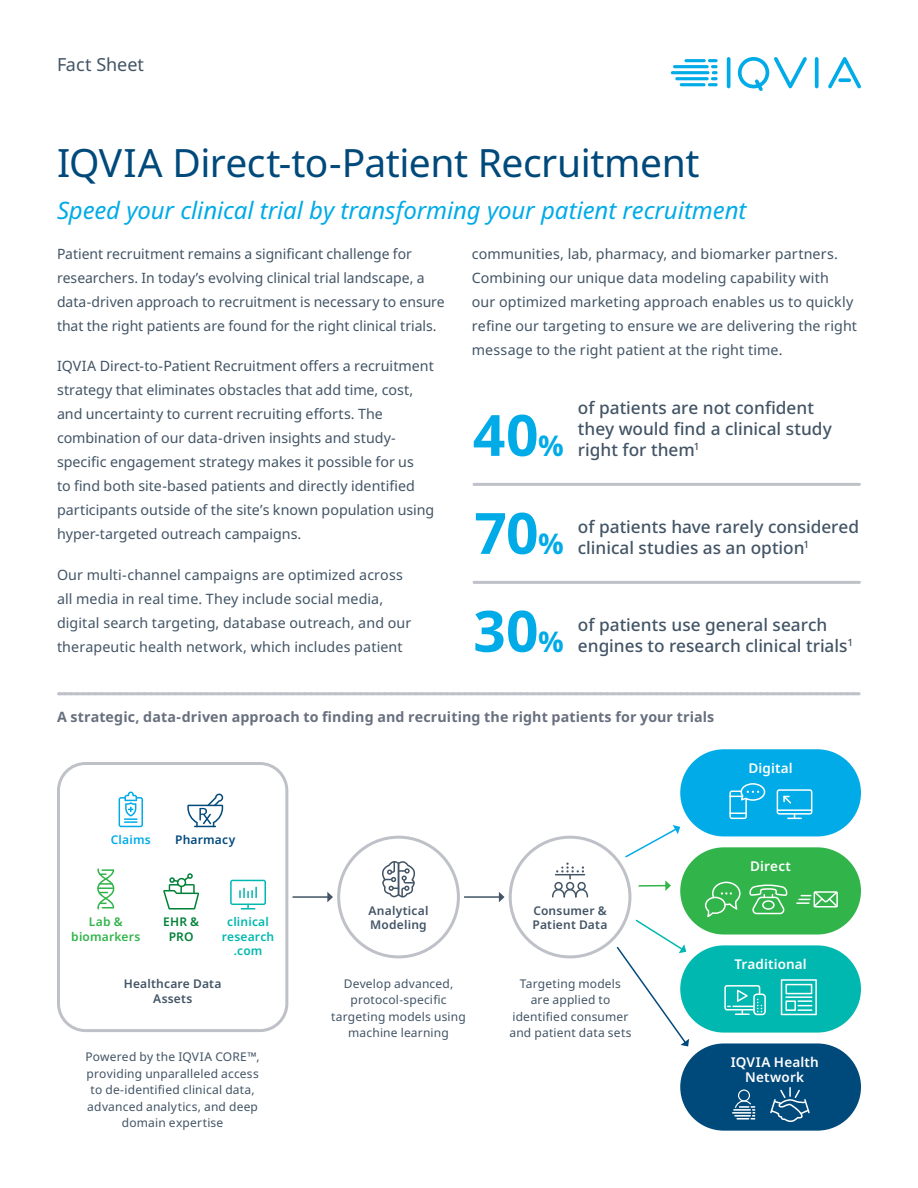
<style>
.page{position:relative;width:918px;height:1188px;background:#fff}
.page>*{position:absolute;margin:0;border:0;box-sizing:border-box;transform-origin:0 0}
.t1{font:700 57px "Noto Sans";color:#00abe7}
.t2{font:39px "Noto Sans";letter-spacing:-.015em;color:#00497b}
.t3{font:italic 24px "Noto Sans";letter-spacing:-.005em;color:#00abe7}
.t4{font:18px "Noto Sans";color:#425465}
.t5{font:500 17.25px/20.7px "Noto Sans";color:#425465}
.t6{font:14.25px/24px "Noto Sans";letter-spacing:.005em;color:#425465}
.t7{font:700 14.25px "Noto Sans";letter-spacing:.005em;color:#686f7e}
.t8{font:600 13.5px/15px "Noto Sans";letter-spacing:.01em;color:#fff;text-align:center}
.t9{font:12px/16.5px "Noto Sans";letter-spacing:.015em;color:#425465;text-align:center}
.t10{font:600 12px/14.4px "Noto Sans";letter-spacing:.015em;color:#425465}
.t11{font:600 12px/14.4px "Noto Sans";letter-spacing:.015em;color:#00b8af;text-align:center}
.t12{font:600 12px/14.4px "Noto Sans";letter-spacing:.015em;color:#31b44a;text-align:center}
.t13{font:600 12px "Noto Sans";letter-spacing:.015em;color:#00497b}
.t14{font:600 12px/14.4px "Noto Sans";letter-spacing:.01em;color:#018138;text-align:center}
.t15{font:600 12px "Noto Sans";letter-spacing:.015em;color:#00abe7}
.t16{font:500 10.05px "Noto Sans";color:#425465}
.s1{font-weight:700;font-size:57px;color:#00abe7}
.s2{font-weight:700;font-size:28.5px;color:#00abe7}
.s3{font-size:28.5px}
</style>
<div class="page">
<hr style="left:727px;top:57px;width:3px;height:31px;background:#00abe7;border-radius:2px">
<svg style="left:815px;top:57px;width:4px;height:31px"></svg>
<svg style="left:737px;top:57px;width:70px;height:34px"></svg>
<svg style="left:828px;top:57px;width:33px;height:32px"></svg>
<hr style="left:680px;top:83px;width:26px;height:3px;background:#00abe7;border-radius:2px">
<svg style="left:708px;top:59px;width:10px;height:27px"></svg>
<hr style="left:675px;top:77px;width:34px;height:3px;background:#00abe7;border-radius:2px">
<hr style="left:671px;top:71px;width:39px;height:3px;background:#00abe7;border-radius:2px">
<hr style="left:673px;top:65px;width:36px;height:3px;background:#00abe7;border-radius:2px">
<hr style="left:684px;top:59px;width:22px;height:3px;background:#00abe7;border-radius:2px">
<hr style="left:474px;top:483px;width:385px;height:3px;background:#bfc1c8">
<hr style="left:474px;top:581px;width:385px;height:3px;background:#bfc1c8">
<svg style="left:59px;top:692px;width:800px;height:3px;background:#c3c5cb"></svg>
<div style="left:680px;top:749px;width:181px;height:87px;background:#00abe7;border-radius:44px"></div>
<svg style="left:729px;top:783px;width:36px;height:36px"></svg>
<svg style="left:777px;top:789px;width:35px;height:30px"></svg>
<div style="left:680px;top:847px;width:181px;height:88px;background:#31b44a;border-radius:44px"></div>
<svg style="left:796px;top:891px;width:42px;height:17px"></svg>
<svg style="left:749px;top:884px;width:38px;height:30px"></svg>
<svg style="left:705px;top:882px;width:36px;height:35px"></svg>
<div style="left:680px;top:945px;width:181px;height:88px;background:#00b8af;border-radius:44px"></div>
<svg style="left:724px;top:985px;width:42px;height:30px"></svg>
<svg style="left:781px;top:979px;width:36px;height:36px"></svg>
<hr style="left:639px;top:885px;width:27px;height:2px;background:#31b44a">
<svg style="left:665px;top:880px;width:6px;height:11px"></svg>
<hr style="left:464px;top:896px;width:36px;height:2px;background:#425465">
<svg style="left:499px;top:892px;width:6px;height:10px"></svg>
<hr style="left:293px;top:896px;width:35px;height:2px;background:#425465">
<svg style="left:327px;top:892px;width:6px;height:10px"></svg>
<svg style="left:625px;top:825px;width:55px;height:33px"></svg>
<svg style="left:615px;top:918px;width:74px;height:128px"></svg>
<div style="left:509px;top:836px;width:122px;height:122px;border:3px solid #bfc1c8;border-radius:50%"></div>
<svg style="left:552px;top:862px;width:36px;height:35px"></svg>
<div style="left:337px;top:836px;width:123px;height:122px;border:3px solid #bfc1c8;border-radius:50%"></div>
<svg style="left:382px;top:861px;width:34px;height:36px"></svg>
<div style="left:57px;top:762px;width:231px;height:270px;border:3px solid #bfc1c8;border-radius:27px"></div>
<svg style="left:119px;top:792px;width:24px;height:35px"></svg>
<svg style="left:230px;top:880px;width:36px;height:30px"></svg>
<svg style="left:97px;top:868px;width:17px;height:42px"></svg>
<svg style="left:187px;top:794px;width:36px;height:33px"></svg>
<svg style="left:163px;top:873px;width:36px;height:37px"></svg>
<div style="left:680px;top:1043px;width:181px;height:88px;background:#00497b;border-radius:44px"></div>
<svg style="left:770px;top:1087px;width:40px;height:35px"></svg>
<svg style="left:732px;top:1090px;width:23px;height:30px"></svg>
<p class="t4" style="left:57px;top:52px;width:89px">Fact Sheet</p>
<h2 class="t2" style="left:57px;top:136px;width:644px">IQVIA Direct-to-Patient Recruitment</h2>
<h3 class="t3" style="left:57px;top:193px;width:691px">Speed your clinical trial by transforming your patient recruitment</h3>
<p class="t6" style="left:57px;top:242px;width:389px">Patient recruitment remains a significant challenge for researchers. In today’s evolving clinical trial landscape, a data-driven approach to recruitment is necessary to ensure that the right patients are found for the right clinical trials.</p>
<p class="t6" style="left:57px;top:355px;width:379px">IQVIA Direct-to-Patient Recruitment offers a recruitment strategy that eliminates obstacles that add time, cost, and uncertainty to current recruiting efforts. The combination of our data-driven insights and study&shy;specific engagement strategy makes it possible for us<br>to find both site-based patients and directly identified participants outside of the site’s known population using hyper-targeted outreach campaigns.</p>
<p class="t6" style="left:57px;top:563px;width:356px">Our multi-channel campaigns are optimized across all media in real time. They include social media, digital search targeting, database outreach, and our therapeutic health network, which includes patient</p>
<p class="t6" style="left:472px;top:242px;width:387px">communities, lab, pharmacy, and biomarker partners.<br>Combining our unique data modeling capability with<br>our optimized marketing approach enables us to quickly refine our targeting to ensure we are delivering the right message to the right patient at the right time.</p>
<p class="t5" style="left:578px;top:398px;width:238px">of patients are not confident</p>
<p class="t5" style="left:578px;top:419px;width:256px">they would find a clinical study</p>
<p class="t5" style="left:473px;top:440px;width:228px"><span class="s1">40</span><span class="s2">%</span> right for them<sup>1</sup></p>
<h1 class="t1" style="left:474px;top:493px;width:91px">70<span class="s3">%</span></h1>
<p class="t5" style="left:578px;top:517px;width:283px">of patients have rarely considered clinical studies as an option</p>
<p class="t16" style="left:804px;top:537px;width:7px">1</p>
<h1 class="t1" style="left:473px;top:591px;width:92px">30<span class="s3">%</span></h1>
<p class="t5" style="left:578px;top:615px;width:271px">of patients use general search engines to research clinical trials</p>
<p class="t16" style="left:847px;top:635px;width:7px">1</p>
<p class="t7" style="left:57px;top:707px;width:659px">A strategic, data-driven approach to finding and recruiting the right patients for your trials</p>
<p class="t8" style="left:748px;top:761px;width:46px">Digital</p>
<p class="t15" style="left:111px;top:831px;width:41px">Claims</p>
<p class="t13" style="left:175px;top:831px;width:62px">Pharmacy</p>
<p class="t12" style="left:71px;top:915px;width:70px">Lab &amp; biomarkers</p>
<p class="t14" style="left:163px;top:915px;width:37px">EHR &amp;<br>PRO</p>
<p class="t11" style="left:222px;top:915px;width:54px">clinical research .com</p>
<p class="t10" style="left:124px;top:977px;width:99px;text-align:center">Healthcare Data<br>Assets</p>
<p class="t9" style="left:86px;top:1049px;width:176px">Powered by the IQVIA CORE™, providing unparalleled access to de-identified clinical data, advanced analytics, and deep domain expertise</p>
<p class="t10" style="left:369px;top:904px;width:62px">Analytical<br>Modeling</p>
<p class="t10" style="left:533px;top:904px;width:76px">Consumer &amp;<br>Patient Data</p>
<p class="t9" style="left:331px;top:975px;width:136px">Develop advanced, protocol-specific targeting models using machine learning</p>
<p class="t9" style="left:509px;top:975px;width:124px">Targeting models are applied to identified consumer and patient data sets</p>
<p class="t8" style="left:750px;top:859px;width:42px">Direct</p>
<p class="t8" style="left:734px;top:957px;width:74px">Traditional</p>
<p class="t8" style="left:731px;top:1055px;width:90px">IQVIA Health<br>Network</p>
</div>
